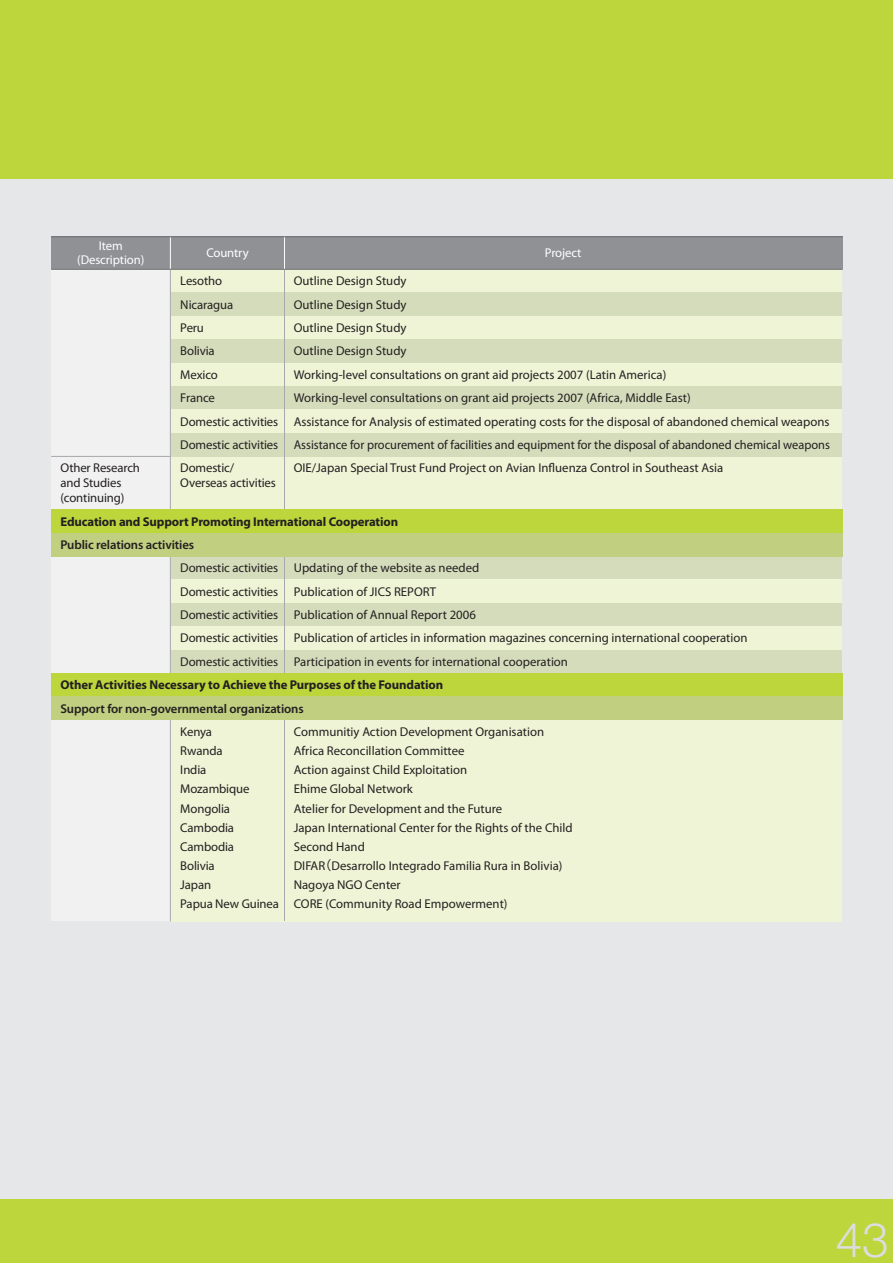
<style>
.page{position:relative;width:893px;height:1263px;background:#fff}
.page>*{position:absolute;margin:0;border:0;box-sizing:border-box;transform-origin:0 0}
.t1{font:300 47.85px "Helvetica Neue";color:#dcddde}
.t2{font:12.75px/23.4px "Myriad Pro";color:#231f20}
.t3{font:700 12.75px "Myriad Pro";letter-spacing:-.01em;color:#231f20}
.t4{font:600 12.75px "Myriad Pro";letter-spacing:-.01em;color:#231f20}
.t5{font:12.75px/13.8px "Myriad Pro";letter-spacing:-.01em;color:#fff;text-align:center}
.s1{font-family:"Hira Kaku Pro W3 90 pv RKSJ H"}
</style>
<div class="page">
<div style="left:0;top:179px;width:893px;height:1020px;background:#e6e7e8"></div>
<div style="left:0;top:0;width:893px;height:179px;background:#bcd63c"></div>
<div style="left:0;top:1199px;width:893px;height:64px;background:#bcd63c"></div>
<div style="left:170px;top:456px;width:672px;height:54px;background:#eff4d6"></div>
<div style="left:170px;top:556px;width:672px;height:24px;background:#d5dcbb"></div>
<div style="left:170px;top:580px;width:672px;height:23px;background:#eff4d6"></div>
<div style="left:170px;top:603px;width:672px;height:23px;background:#d5dcbb"></div>
<div style="left:170px;top:626px;width:672px;height:24px;background:#eff4d6"></div>
<div style="left:170px;top:650px;width:672px;height:23px;background:#d5dcbb"></div>
<div style="left:170px;top:720px;width:672px;height:201px;background:#eff4d6"></div>
<div style="left:170px;top:269px;width:672px;height:24px;background:#eff4d6"></div>
<div style="left:170px;top:293px;width:672px;height:23px;background:#d5dcbb"></div>
<div style="left:170px;top:316px;width:672px;height:23px;background:#eff4d6"></div>
<div style="left:170px;top:339px;width:672px;height:24px;background:#d5dcbb"></div>
<div style="left:170px;top:363px;width:672px;height:23px;background:#eff4d6"></div>
<div style="left:170px;top:386px;width:672px;height:24px;background:#d5dcbb"></div>
<div style="left:170px;top:410px;width:672px;height:23px;background:#eff4d6"></div>
<div style="left:170px;top:433px;width:672px;height:23px;background:#d5dcbb"></div>
<div style="left:51px;top:269px;width:120px;height:652px;background:#f1f1f2"></div>
<hr style="left:284px;top:269px;width:1px;height:652px;background:#a7a9ac">
<div style="left:51px;top:237px;width:792px;height:32px;background:#8f9194"></div>
<hr style="left:170px;top:237px;width:1px;height:32px;background:#fff">
<hr style="left:284px;top:236px;width:1px;height:33px;background:#fff">
<hr style="left:170px;top:270px;width:1px;height:651px;background:#a7a9ac">
<hr style="left:51px;top:456px;width:119px;height:1px;background:#a7a9ac">
<div style="left:51px;top:510px;width:791px;height:23px;background:#bcd63c"></div>
<div style="left:51px;top:673px;width:791px;height:24px;background:#bcd63c"></div>
<div style="left:51px;top:533px;width:791px;height:23px;background:#c1cf81"></div>
<div style="left:51px;top:697px;width:791px;height:23px;background:#c1cf81"></div>
<hr style="left:51px;top:237px;width:792px;height:1px;background:#6d6e70">
<hr style="left:51px;top:269px;width:792px;height:1px;background:#6d6e70">
<p class="t5" style="left:77px;top:240px;width:69px">Item (Description)</p>
<p class="t5" style="left:206px;top:247px;width:44px">Country</p>
<p class="t5" style="left:545px;top:247px;width:38px">Project</p>
<p class="t2" style="left:294px;top:270px;width:538px">Outline Design Study<br>Outline Design Study<br>Outline Design Study<br>Outline Design Study<br>Working-level consultations on grant aid projects 2007 (Latin America)<br>Working-level consultations on grant aid projects 2007 (Africa, Middle East)<br>Assistance for Analysis of estimated operating costs for the disposal of abandoned chemical weapons Assistance for procurement of facilities and equipment for the disposal of abandoned chemical weapons OIE/Japan Special Trust Fund Project on Avian Influenza Control in Southeast Asia</p>
<p class="t2" style="left:180px;top:270px;width:99px">Lesotho<br>Nicaragua<br>Peru<br>Bolivia<br>Mexico<br>France<br>Domestic activities<br>Domestic activities<br>Domestic/</p>
<p class="t2" style="left:180px;top:472px;width:97px">Overseas activities</p>
<p class="t2" style="left:60px;top:461px;width:81px;line-height:14.9px">Other Research and Studies (continuing)</p>
<p class="t3" style="left:60px;top:516px;width:339px">Education and Support Promoting International Cooperation</p>
<p class="t4" style="left:60px;top:540px;width:135px">Public relations activities</p>
<p class="t2" style="left:180px;top:557px;width:99px;text-align:justify">Domestic activities Domestic activities Domestic activities Domestic activities Domestic activities</p>
<p class="t2" style="left:294px;top:557px;width:455px">Updating of the website as needed<br>Publication of JICS REPORT<br>Publication of Annual Report 2006<br>Publication of articles in information magazines concerning international cooperation Participation in events for international cooperation</p>
<p class="t3" style="left:60px;top:680px;width:384px">Other Activities Necessary to Achieve the Purposes of the Foundation</p>
<p class="t4" style="left:60px;top:703px;width:245px">Support for non-governmental organizations</p>
<p class="t2" style="left:180px;top:723px;width:100px;line-height:19.2px">Kenya<br>Rwanda<br>India<br>Mozambique<br>Mongolia<br>Cambodia<br>Cambodia<br>Bolivia<br>Japan<br>Papua New Guinea</p>
<p class="t2" style="left:294px;top:723px;width:280px;line-height:19.2px">Communitiy Action Development Organisation Africa Reconcillation Committee<br>Action against Child Exploitation<br>Ehime Global Network<br>Atelier for Development and the Future<br>Japan International Center for the Rights of the Child Second Hand<br>DIFAR<span class="s1">（</span>Desarrollo Integrado Familia Rura in Bolivia)<br>Nagoya NGO Center<br>CORE (Community Road Empowerment)</p>
<h1 class="t1" style="left:836px;top:1212px;width:55px">43</h1>
</div>
